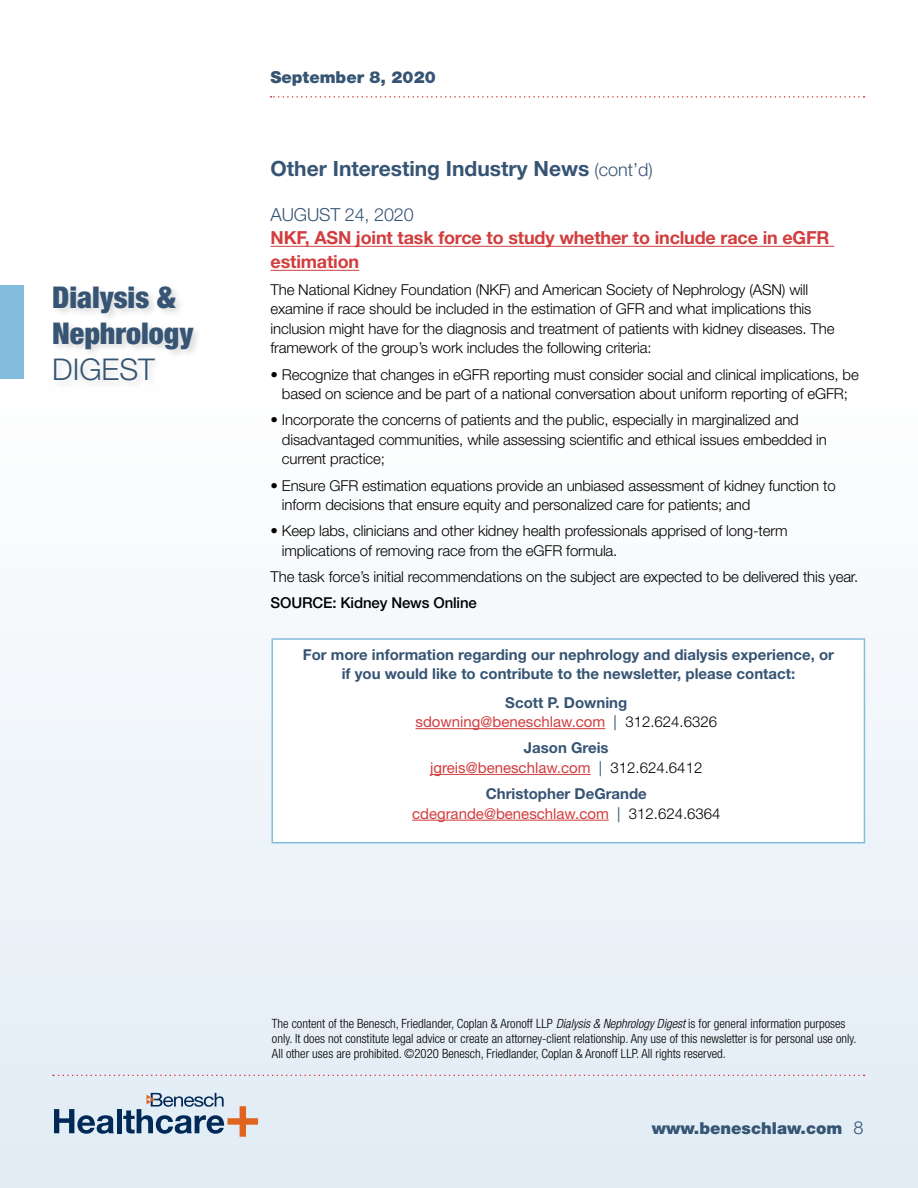
<style>
.page{position:relative;width:918px;height:1188px;background:#fff}
.page>*{position:absolute;margin:0;border:0;box-sizing:border-box;transform-origin:0 0}
.t1{font:900 condensed 30px/36px "Helvetica Neue";color:#365473}
.t2{font:300 30px "Helvetica Neue";color:#365473}
.t3{font:700 21px "Helvetica Neue";color:#365473}
.t4{font:700 18px/24px "Helvetica Neue";letter-spacing:-.01em;color:#d23d3e}
.t5{font:300 18px "Helvetica Neue";letter-spacing:-.01em;color:#365473}
.t6{font:900 16.5px "Helvetica Neue";color:#365473}
.t7{font:300 15px/19.5px "Helvetica Neue";letter-spacing:-.01em;color:#000}
.t8{font:15px/19.5px "Helvetica Neue";color:#d23d3e;text-align:center}
.t9{font:700 15px/19.5px "Helvetica Neue";color:#365473;text-align:center}
.t10{font:500 15px "Helvetica Neue";letter-spacing:-.01em;color:#000}
.t11{font:300 condensed 12.75px/15px "Helvetica Neue";color:#000}
.s1{font-weight:300;font-size:18px}
.s2{font-weight:700;color:#365473}
.s3{color:#365473}
.s4{font-weight:300;color:#000}
.s5{font-style:italic}
</style>
<div class="page">
<div style="left:0;top:385px;width:918px;height:803px;background:linear-gradient(to bottom,#fefefe,#e0ebf4)"></div>
<svg style="left:271px;top:96px;width:594px;height:2px"></svg>
<div style="left:0;top:285px;width:23px;height:93px;background:#82bddd"></div>
<svg style="left:53px;top:1075px;width:812px;height:1px"></svg>
<svg style="left:54px;top:1109px;width:60px;height:25px"></svg>
<hr style="left:117px;top:1109px;width:4px;height:24px;background:#002957">
<svg style="left:123px;top:1093px;width:135px;height:44px;background:#adb6c2"></svg>
<hr style="left:271px;top:246px;width:563px;height:1px;background:#d23d3e">
<hr style="left:271px;top:270px;width:88px;height:1px;background:#d23d3e">
<div style="left:51px;top:283px;width:151px;height:106px;background:#000;opacity:.15"></div>
<div style="left:271px;top:638px;width:594px;height:205px;background:#fff;border:2px solid #82bddd"></div>
<hr style="left:416px;top:728px;width:189px;height:1px;background:#d23d3e">
<hr style="left:430px;top:774px;width:161px;height:1px;background:#d23d3e">
<hr style="left:412px;top:820px;width:197px;height:1px;background:#d23d3e">
<h1 class="t1" style="left:52px;top:279px;width:143px">Dialysis &amp;<br>Nephrology</h1>
<h1 class="t2" style="left:52px;top:351px;width:104px">DIGEST</h1>
<p class="t6" style="left:271px;top:67px;width:167px">September 8, 2020</p>
<h2 class="t3" style="left:271px;top:156px;width:384px">Other Interesting Industry News <span class="s1">(cont’d)</span></h2>
<p class="t5" style="left:271px;top:203px;width:145px">AUGUST 24, 2020</p>
<p class="t4" style="left:271px;top:226px;width:561px">NKF, ASN joint task force to study whether to include race in eGFR estimation</p>
<p class="t7" style="left:271px;top:279px;width:565px">The National Kidney Foundation (NKF) and American Society of Nephrology (ASN) will examine if race should be included in the estimation of GFR and what implications this inclusion might have for the diagnosis and treatment of patients with kidney diseases. The framework of the group’s work includes the following criteria:</p>
<p class="t7" style="left:271px;top:364px;width:590px;text-align:center">• Recognize that changes in eGFR reporting must consider social and clinical implications, be based on science and be part of a national conversation about uniform reporting of eGFR;</p>
<p class="t7" style="left:282px;top:410px;width:546px;text-indent:-11px">• Incorporate the concerns of patients and the public, especially in marginalized and disadvantaged communities, while assessing scientific and ethical issues embedded in current practice;</p>
<p class="t7" style="left:282px;top:475px;width:555px;text-indent:-11px">• Ensure GFR estimation equations provide an unbiased assessment of kidney function to inform decisions that ensure equity and personalized care for patients; and</p>
<p class="t7" style="left:282px;top:521px;width:507px;text-indent:-11px">• Keep labs, clinicians and other kidney health professionals apprised of long-term implications of removing race from the eGFR formula.</p>
<p class="t7" style="left:271px;top:567px;width:589px">The task force’s initial recommendations on the subject are expected to be delivered this year.</p>
<p class="t10" style="left:271px;top:594px;width:208px">SOURCE: Kidney News Online</p>
<p class="t9" style="left:303px;top:644px;width:533px">For more information regarding our nephrology and dialysis experience, or if you would like to contribute to the newsletter, please contact:</p>
<p class="t8" style="left:416px;top:692px;width:303px"><span class="s2">Scott P. Downing </span>sdowning@beneschlaw.com <span class="s3">|</span> <span class="s4">312.624.6326</span></p>
<p class="t8" style="left:430px;top:738px;width:274px"><span class="s2">Jason Greis<br></span>jgreis@beneschlaw.com <span class="s3">|</span> <span class="s4">312.624.6412</span></p>
<p class="t8" style="left:412px;top:784px;width:310px"><span class="s2">Christopher DeGrande </span>cdegrande@beneschlaw.com <span class="s3">|</span> <span class="s4">312.624.6364</span></p>
<p class="t11" style="left:272px;top:1016px;width:586px">The content of the Benesch, Friedlander, Coplan &amp; Aronoff LLP <span class="s5">Dialysis &amp; Nephrology Digest</span> is for general information purposes only. It does not constitute legal advice or create an attorney-client relationship. Any use of this newsletter is for personal use only.<br>All other uses are prohibited. ©2020 Benesch, Friedlander, Coplan &amp; Aronoff LLP. All rights reserved.</p>
<p class="t6" style="left:652px;top:1119px;width:213px">www.beneschlaw.com <span class="s1">8</span></p>
</div>
